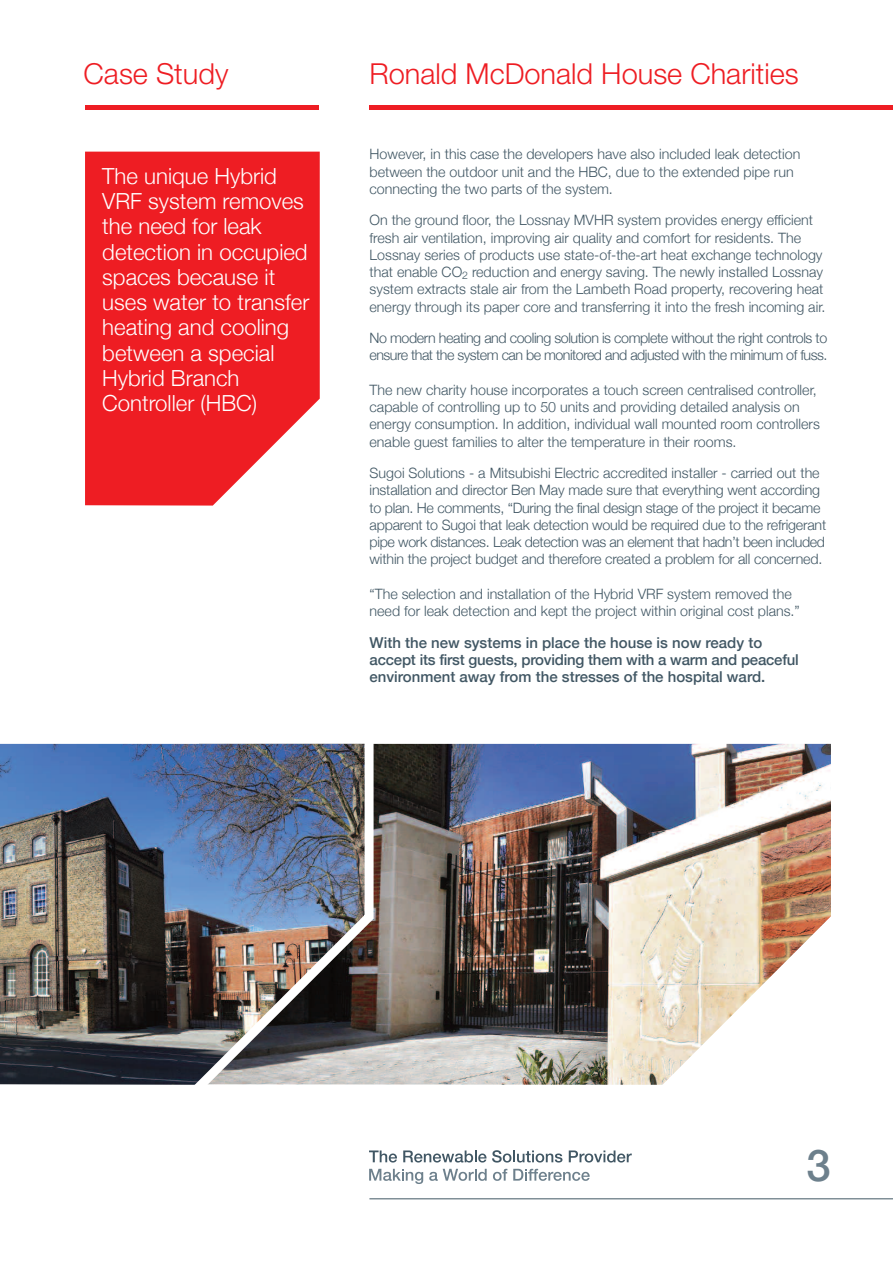
<style>
.page{position:relative;width:893px;height:1263px;background:#fff}
.page>*{position:absolute;margin:0;border:0;box-sizing:border-box;transform-origin:0 0}
.t1{font:500 43.65px "Helvetica Neue";color:#6d808c}
.t2{font:300 28.95px "Helvetica Neue LT Pro";color:#ee1d23}
.t3{font:300 22.2px/25.2px "Helvetica Neue";color:#fff}
.t4{font:500 15px/17.2px "Helvetica Neue";color:#415764}
.t5{font:300 14.25px/17.2px "Helvetica Neue";color:#415764}
.t6{font:300 14.25px/17.2px "Helvetica Neue";letter-spacing:-.03em;color:#415764}
</style>
<div class="page">
<svg style="left:85px;top:152px;width:235px;height:354px;fill:#ee1d23"></svg>
<hr style="left:85px;top:105px;width:234px;height:4px;background:#ee1d23">
<hr style="left:369px;top:105px;width:524px;height:4px;background:#ee1d23">
<svg style="left:369px;top:1150px;width:28px;height:12px"></svg>
<svg style="left:403px;top:1150px;width:83px;height:12px"></svg>
<svg style="left:492px;top:1150px;width:70px;height:12px"></svg>
<svg style="left:569px;top:1150px;width:63px;height:12px"></svg>
<svg style="left:369px;top:1169px;width:54px;height:15px"></svg>
<svg style="left:429px;top:1169px;width:58px;height:12px"></svg>
<svg style="left:493px;top:1169px;width:14px;height:12px"></svg>
<svg style="left:513px;top:1169px;width:77px;height:12px"></svg>
<hr style="left:369px;top:1198px;width:524px;height:1px;background:#415764">
<img style="left:378px;top:744px;width:453px;height:341px">
<img style="left:0;top:744px;width:182px;height:341px">
<img style="left:182px;top:743px;width:196px;height:342px">
<h2 class="t2" style="left:84px;top:64px;width:146px">Case Study</h2>
<h3 class="t3" style="left:102px;top:163px;width:208px">The unique Hybrid<br>VRF system removes the need for leak detection in occupied spaces because it uses water to transfer heating and cooling between a special<br>Hybrid Branch<br>Controller (HBC)</h3>
<h2 class="t2" style="left:369px;top:64px;width:431px">Ronald McDonald House Charities</h2>
<p class="t5" style="left:370px;top:145px;width:432px">However, in this case the developers have also included leak detection between the outdoor unit and the HBC, due to the extended pipe run connecting the two parts of the system.</p>
<p class="t5" style="left:370px;top:211px;width:457px">On the ground floor, the Lossnay MVHR system provides energy efficient fresh air ventilation, improving air quality and comfort for residents. The Lossnay series of products use state-of-the-art heat exchange technology that enable CO<sub>2</sub> reduction and energy saving. The newly installed Lossnay system extracts stale air from the Lambeth Road property, recovering heat energy through its paper core and transferring it into the fresh incoming air.</p>
<p class="t6" style="left:370px;top:329px;width:459px">No modern heating and cooling solution is complete without the right controls to ensure that the system can be monitored and adjusted with the minimum of fuss.</p>
<p class="t5" style="left:370px;top:381px;width:452px">The new charity house incorporates a touch screen centralised controller, capable of controlling up to 50 units and providing detailed analysis on energy consumption. In addition, individual wall mounted room controllers enable guest families to alter the temperature in their rooms.</p>
<p class="t5" style="left:370px;top:464px;width:458px">Sugoi Solutions - a Mitsubishi Electric accredited installer - carried out the installation and director Ben May made sure that everything went according to plan. He comments, “During the final design stage of the project it became apparent to Sugoi that leak detection would be required due to the refrigerant pipe work distances. Leak detection was an element that hadn’t been included within the project budget and therefore created a problem for all concerned.</p>
<p class="t5" style="left:370px;top:585px;width:432px">“The selection and installation of the Hybrid VRF system removed the need for leak detection and kept the project within original cost plans.”</p>
<p class="t4" style="left:370px;top:633px;width:431px">With the new systems in place the house is now ready to accept its first guests, providing them with a warm and peaceful environment away from the stresses of the hospital ward.</p>
<h1 class="t1" style="left:806px;top:1138px;width:26px">3</h1>
</div>
